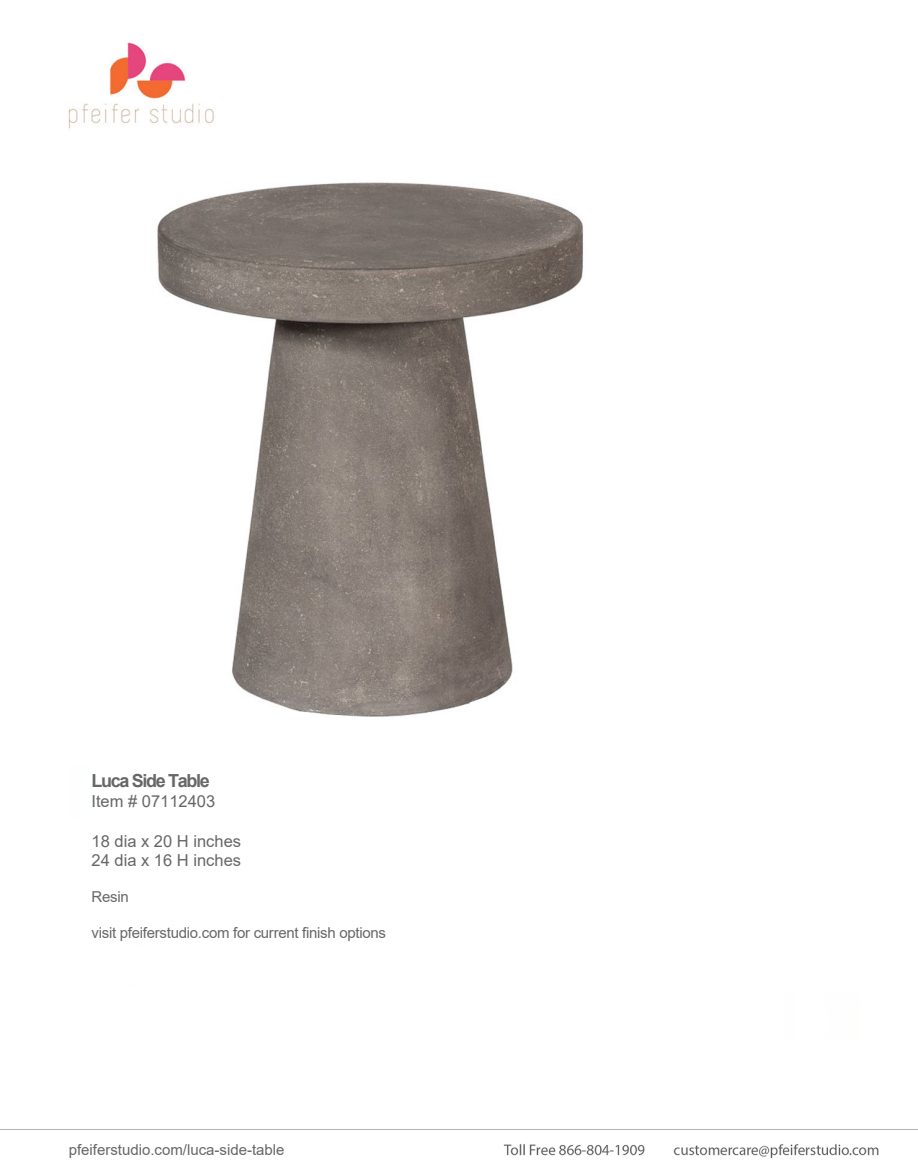
<style>
.page{position:relative;width:918px;height:1171px;background:#fff}
.page>*{position:absolute;margin:0;border:0;box-sizing:border-box;transform-origin:0 0}
.t1{font:700 18px "Arial";letter-spacing:-.075em;color:#666767}
.t2{font:16.5px/19.8px "Arial";color:#666767}
.t3{font:15px "Arial";letter-spacing:-.02em;color:#666767}
.t4{font:15px "Arial";color:#666}
</style>
<div class="page">
<img style="left:0;top:42px;width:918px;height:1117px">
<img style="left:62px;top:140px;width:619px;height:616px">
<p class="t1" style="left:92px;top:768px;width:120px">Luca Side Table</p>
<p class="t2" style="left:92px;top:791px;width:125px">Item # 07112403</p>
<p class="t2" style="left:92px;top:831px;width:151px">18 dia x 20 H inches<br>24 dia x 16 H inches</p>
<p class="t3" style="left:92px;top:887px;width:39px">Resin</p>
<p class="t3" style="left:92px;top:923px;width:296px">visit pfeiferstudio.com for current finish options</p>
<p class="t4" style="left:69px;top:1139px;width:217px">pfeiferstudio.com/luca-side-table</p>
</div>
